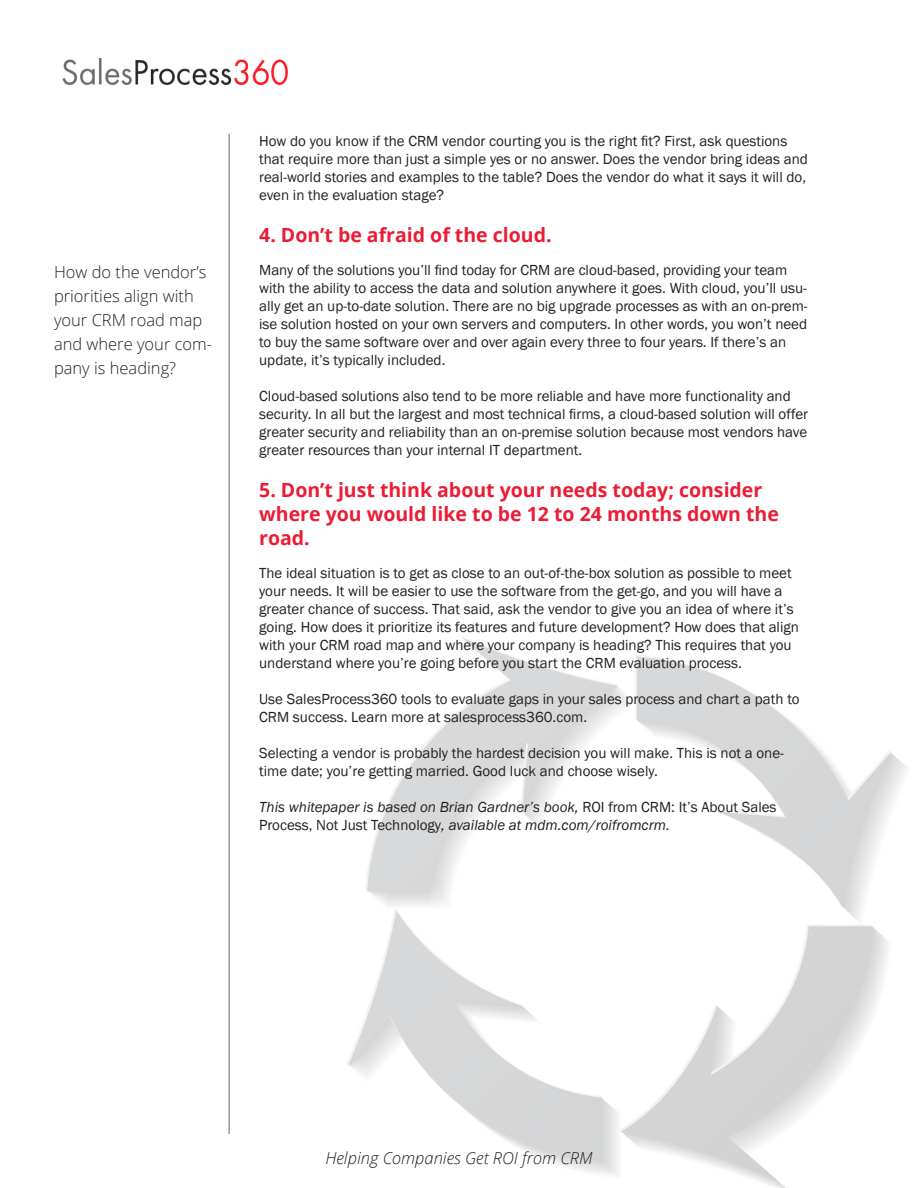
<style>
.page{position:relative;width:918px;height:1188px;background:#fff}
.page>*{position:absolute;margin:0;border:0;box-sizing:border-box;transform-origin:0 0}
.Subhead{font:700 19.5px/24px "Open Sans";color:#ec1c35}
.t1{font:300 16.5px/24px "Open Sans";color:#231f20}
.t2{font:italic 300 16.5px "Open Sans";color:#231f20}
.Body_Text{font:15px/18px "Franklin Gothic";color:#231f20}
.Body_Text-2{font:italic 15px/18px "Franklin Gothic";color:#231f20}
.s1{font-style:normal}
</style>
<div class="page">
<img style="left:347px;top:637px;width:560px;height:551px">
<img style="left:62px;top:58px;width:227px;height:27px">
<hr style="left:229px;top:134px;width:1px;height:1000px;background:#636366">
<p class="t1" style="left:54px;top:260px;width:160px">How do the vendor’s priorities align with your CRM road map and where your com&shy;pany is heading?</p>
<p class="Body_Text" style="left:259px;top:132px;width:550px">How do you know if the CRM vendor courting you is the right fit? First, ask questions that require more than just a simple yes or no answer. Does the vendor bring ideas and real-world stories and examples to the table? Does the vendor do what it says it will do, even in the evaluation stage?</p>
<p class="Subhead" style="left:259px;top:222px;width:294px">4. Don’t be afraid of the cloud.</p>
<p class="Body_Text" style="left:259px;top:261px;width:550px">Many of the solutions you’ll find today for CRM are cloud-based, providing your team with the ability to access the data and solution anywhere it goes. With cloud, you’ll usu&shy;ally get an up-to-date solution. There are no big upgrade processes as with an on-prem&shy;ise solution hosted on your own servers and computers. In other words, you won’t need to buy the same software over and over again every three to four years. If there’s an update, it’s typically included.</p>
<p class="Body_Text" style="left:259px;top:387px;width:550px">Cloud-based solutions also tend to be more reliable and have more functionality and security. In all but the largest and most technical firms, a cloud-based solution will offer greater security and reliability than an on-premise solution because most vendors have greater resources than your internal IT department.</p>
<p class="Subhead" style="left:259px;top:477px;width:521px">5. Don’t just think about your needs today; consider where you would like to be 12 to 24 months down the road.</p>
<p class="Body_Text" style="left:259px;top:564px;width:541px">The ideal situation is to get as close to an out-of-the-box solution as possible to meet your needs. It will be easier to use the software from the get-go, and you will have a greater chance of success. That said, ask the vendor to give you an idea of where it’s going. How does it prioritize its features and future development? How does that align with your CRM road map and where your company is heading? This requires that you understand where you’re going before you start the CRM evaluation process.</p>
<p class="Body_Text" style="left:259px;top:690px;width:542px">Use SalesProcess360 tools to evaluate gaps in your sales process and chart a path to<br>CRM success. Learn more at salesprocess360.com.</p>
<p class="Body_Text" style="left:259px;top:744px;width:526px">Selecting a vendor is probably the hardest decision you will make. This is not a one&shy;time date; you’re getting married. Good luck and choose wisely.</p>
<p class="Body_Text-2" style="left:259px;top:798px;width:519px">This whitepaper is based on Brian Gardner’s book, <span class="s1">ROI from CRM: It’s About Sales<br>Process, Not Just Technology</span>, available at mdm.com/roifromcrm.</p>
<p class="t2" style="left:325px;top:1147px;width:269px">Helping Companies Get ROI from CRM</p>
</div>
